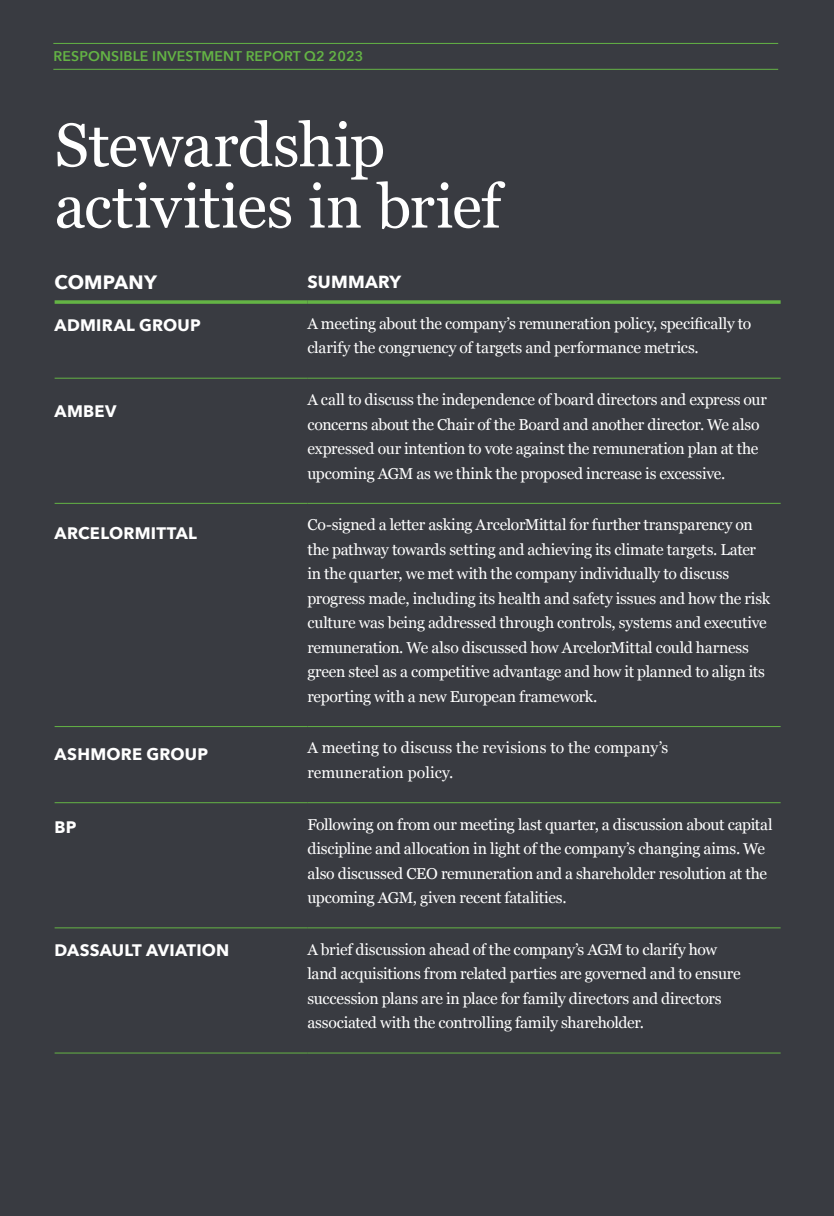
<style>
.page{position:relative;width:834px;height:1216px;background:#fff}
.page>*{position:absolute;margin:0;border:0;box-sizing:border-box;transform-origin:0 0}
.t1{font:61.25px/61.2px "Georgia";letter-spacing:-.01em;color:#fff}
.t2{font:700 19.25px "Avenir Next";letter-spacing:.01em;color:#fff}
.t3{font:700 17.5px "Avenir Next";letter-spacing:.015em;color:#fff}
.t4{font:700 16.62px "Avenir Next";letter-spacing:.015em;color:#fff}
.t5{font:15.75px/24.5px "Georgia";letter-spacing:-.015em;color:#fff}
.t6{font:15.75px/24.5px "Georgia";letter-spacing:.01em;color:#fff}
.t7{font:600 14px "Avenir Next";letter-spacing:.01em;color:#64b445}
</style>
<div class="page">
<div style="left:0;top:0;width:833px;height:1215px;background:#393b41"></div>
<svg style="left:55px;top:300px;width:252px;height:4px"></svg>
<svg style="left:307px;top:300px;width:473px;height:4px;background:#5ea444"></svg>
<hr style="left:55px;top:378px;width:252px;height:1px;background:#64b445">
<hr style="left:307px;top:378px;width:473px;height:1px;background:#64b445">
<hr style="left:55px;top:503px;width:252px;height:1px;background:#64b445">
<hr style="left:307px;top:503px;width:473px;height:1px;background:#64b445">
<hr style="left:55px;top:726px;width:252px;height:1px;background:#64b445">
<hr style="left:55px;top:802px;width:252px;height:1px;background:#64b445">
<hr style="left:55px;top:927px;width:252px;height:1px;background:#64b445">
<hr style="left:55px;top:1052px;width:252px;height:1px;background:#64b445">
<hr style="left:307px;top:726px;width:473px;height:1px;background:#64b445">
<hr style="left:307px;top:802px;width:473px;height:1px;background:#64b445">
<hr style="left:307px;top:927px;width:473px;height:1px;background:#64b445">
<hr style="left:307px;top:1052px;width:473px;height:1px;background:#64b445">
<hr style="left:53px;top:43px;width:725px;height:1px;background:#64b445">
<hr style="left:53px;top:69px;width:725px;height:1px;background:#64b445">
<p class="t7" style="left:54px;top:44px;width:311px">RESPONSIBLE INVESTMENT REPORT Q2 2023</p>
<h1 class="t1" style="left:55px;top:112px;width:448px">Stewardship activities in brief</h1>
<p class="t2" style="left:55px;top:265px;width:104px">COMPANY</p>
<p class="t3" style="left:307px;top:266px;width:95px">SUMMARY</p>
<p class="t4" style="left:55px;top:311px;width:148px">ADMIRAL GROUP</p>
<p class="t5" style="left:307px;top:310px;width:445px">A meeting about the company’s remuneration policy, specifically to clarify the congruency of targets and performance metrics.</p>
<p class="t4" style="left:55px;top:396px;width:63px">AMBEV</p>
<p class="t5" style="left:307px;top:386px;width:461px">A call to discuss the independence of board directors and express our concerns about the Chair of the Board and another director. We also expressed our intention to vote against the remuneration plan at the upcoming AGM as we think the proposed increase is excessive.</p>
<p class="t4" style="left:55px;top:519px;width:144px">ARCELORMITTAL</p>
<p class="t5" style="left:307px;top:512px;width:464px">Co-signed a letter asking ArcelorMittal for further transparency on the pathway towards setting and achieving its climate targets. Later in the quarter, we met with the company individually to discuss progress made, including its health and safety issues and how the risk culture was being addressed through controls, systems and executive remuneration. We also discussed how ArcelorMittal could harness green steel as a competitive advantage and how it planned to align its reporting with a new European framework.</p>
<p class="t4" style="left:55px;top:739px;width:155px">ASHMORE GROUP</p>
<p class="t6" style="left:307px;top:735px;width:362px">A meeting to discuss the revisions to the company’s remuneration policy.</p>
<p class="t4" style="left:55px;top:813px;width:23px">BP</p>
<p class="t5" style="left:307px;top:811px;width:467px">Following on from our meeting last quarter, a discussion about capital discipline and allocation in light of the company’s changing aims. We also discussed CEO remuneration and a shareholder resolution at the upcoming AGM, given recent fatalities.</p>
<p class="t4" style="left:55px;top:935px;width:176px">DASSAULT AVIATION</p>
<p class="t5" style="left:307px;top:936px;width:435px">A brief discussion ahead of the company’s AGM to clarify how land acquisitions from related parties are governed and to ensure succession plans are in place for family directors and directors associated with the controlling family shareholder.</p>
</div>
